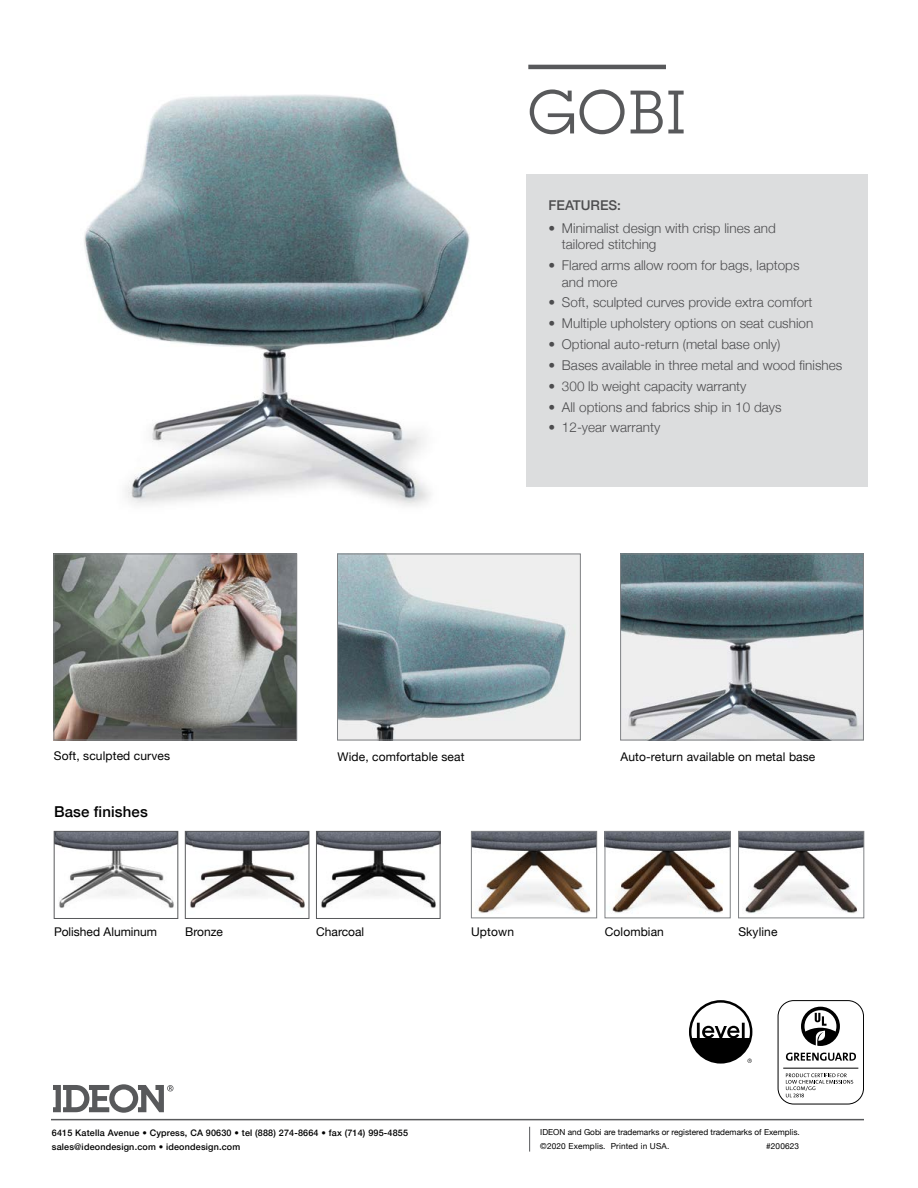
<style>
.page{position:relative;width:918px;height:1188px;background:#fff}
.page>*{position:absolute;margin:0;border:0;box-sizing:border-box;transform-origin:0 0}
.t1{font:60px "Lubalin Graph Std";color:#58595b}
.t2{font:500 15px "Helvetica Neue";letter-spacing:.01em;color:#000}
.t3{font:300 13.5px/16.5px "Helvetica Neue";color:#4d4d4f}
.t4{font:500 13.5px "Helvetica Neue";color:#4d4d4f}
.t5{font:12px "Helvetica Neue";letter-spacing:.01em;color:#000}
.t6{font:500 9px "Helvetica Neue";letter-spacing:.02em;color:#000}
.t7{font:8.25px/13.5px "Helvetica Neue";color:#000}
</style>
<div class="page">
<img style="left:84px;top:94px;width:386px;height:412px">
<div style="left:526px;top:174px;width:341px;height:313px;background:#dcddde"></div>
<div style="left:778px;top:1000px;width:86px;height:105px;border:1px solid #000;border-radius:16px"></div>
<svg style="left:801px;top:1007px;width:39px;height:39px"></svg>
<svg style="left:786px;top:1073px;width:67px;height:24px"></svg>
<hr style="left:783px;top:1068px;width:75px;height:1px;background:#000">
<svg style="left:786px;top:1053px;width:70px;height:8px"></svg>
<svg style="left:689px;top:1000px;width:63px;height:64px"></svg>
<hr style="left:51px;top:1119px;width:813px;height:1px;background:#58595b">
<svg style="left:529px;top:1127px;width:1px;height:25px"></svg>
<svg style="left:53px;top:1084px;width:121px;height:29px"></svg>
<hr style="left:528px;top:65px;width:138px;height:4px;background:#58595b">
<img style="left:56px;top:556px;width:239px;height:182px">
<div style="left:54px;top:554px;width:243px;height:186px;border:1px solid #808285"></div>
<img style="left:339px;top:556px;width:240px;height:182px">
<div style="left:337px;top:554px;width:244px;height:186px;border:1px solid #808285"></div>
<img style="left:622px;top:556px;width:240px;height:182px">
<div style="left:620px;top:554px;width:244px;height:186px;border:1px solid #808285"></div>
<img style="left:56px;top:833px;width:120px;height:75px">
<div style="left:54px;top:831px;width:124px;height:88px;border:1px solid #58595b"></div>
<img style="left:318px;top:833px;width:120px;height:75px">
<div style="left:316px;top:831px;width:124px;height:88px;border:1px solid #58595b"></div>
<img style="left:473px;top:833px;width:122px;height:81px">
<div style="left:471px;top:831px;width:126px;height:87px;border:1px solid #808285"></div>
<img style="left:607px;top:833px;width:121px;height:80px">
<div style="left:605px;top:831px;width:125px;height:87px;border:1px solid #808285"></div>
<img style="left:740px;top:833px;width:122px;height:81px">
<div style="left:738px;top:831px;width:126px;height:87px;border:1px solid #808285"></div>
<img style="left:187px;top:833px;width:120px;height:75px">
<div style="left:185px;top:831px;width:124px;height:88px;border:1px solid #58595b"></div>
<p class="t1" style="left:528px;top:75px;width:158px">GOBI</p>
<p class="t4" style="left:548px;top:194px;width:74px">FEATURES:</p>
<p class="t3" style="left:562px;top:219px;width:215px;text-indent:-14px">• Minimalist design with crisp lines and tailored stitching</p>
<p class="t3" style="left:562px;top:256px;width:239px;text-indent:-14px">• Flared arms allow room for bags, laptops and more</p>
<p class="t3" style="left:548px;top:294px;width:266px">• Soft, sculpted curves provide extra comfort</p>
<p class="t3" style="left:548px;top:314px;width:266px">• Multiple upholstery options on seat cushion</p>
<p class="t3" style="left:548px;top:335px;width:233px">• Optional auto-return (metal base only)</p>
<p class="t3" style="left:548px;top:356px;width:295px">• Bases available in three metal and wood finishes</p>
<p class="t3" style="left:548px;top:377px;width:200px">• 300 lb weight capacity warranty</p>
<p class="t3" style="left:548px;top:398px;width:235px">• All options and fabrics ship in 10 days</p>
<p class="t3" style="left:548px;top:419px;width:113px">• 12-year warranty</p>
<p class="t5" style="left:54px;top:747px;width:118px">Soft, sculpted curves</p>
<p class="t5" style="left:338px;top:748px;width:128px">Wide, comfortable seat</p>
<p class="t5" style="left:621px;top:748px;width:196px">Auto-return available on metal base</p>
<p class="t2" style="left:54px;top:800px;width:95px">Base finishes</p>
<p class="t5" style="left:54px;top:923px;width:105px">Polished Aluminum</p>
<p class="t5" style="left:185px;top:923px;width:39px">Bronze</p>
<p class="t5" style="left:316px;top:923px;width:49px">Charcoal</p>
<p class="t5" style="left:471px;top:923px;width:44px">Uptown</p>
<p class="t5" style="left:605px;top:923px;width:61px">Colombian</p>
<p class="t5" style="left:738px;top:923px;width:41px">Skyline</p>
<p class="t6" style="left:52px;top:1126px;width:358px">6415 Katella Avenue • Cypress, CA 90630 • tel (888) 274-8664 • fax (714) 995-4855</p>
<p class="t6" style="left:52px;top:1139px;width:190px">sales@ideondesign.com • ideondesign.com</p>
<p class="t7" style="left:540px;top:1126px;width:261px">IDEON and Gobi are trademarks or registered trademarks of Exemplis. ©2020 Exemplis. Printed in USA.</p>
<p class="t7" style="left:766px;top:1140px;width:35px">#200623</p>
</div>
